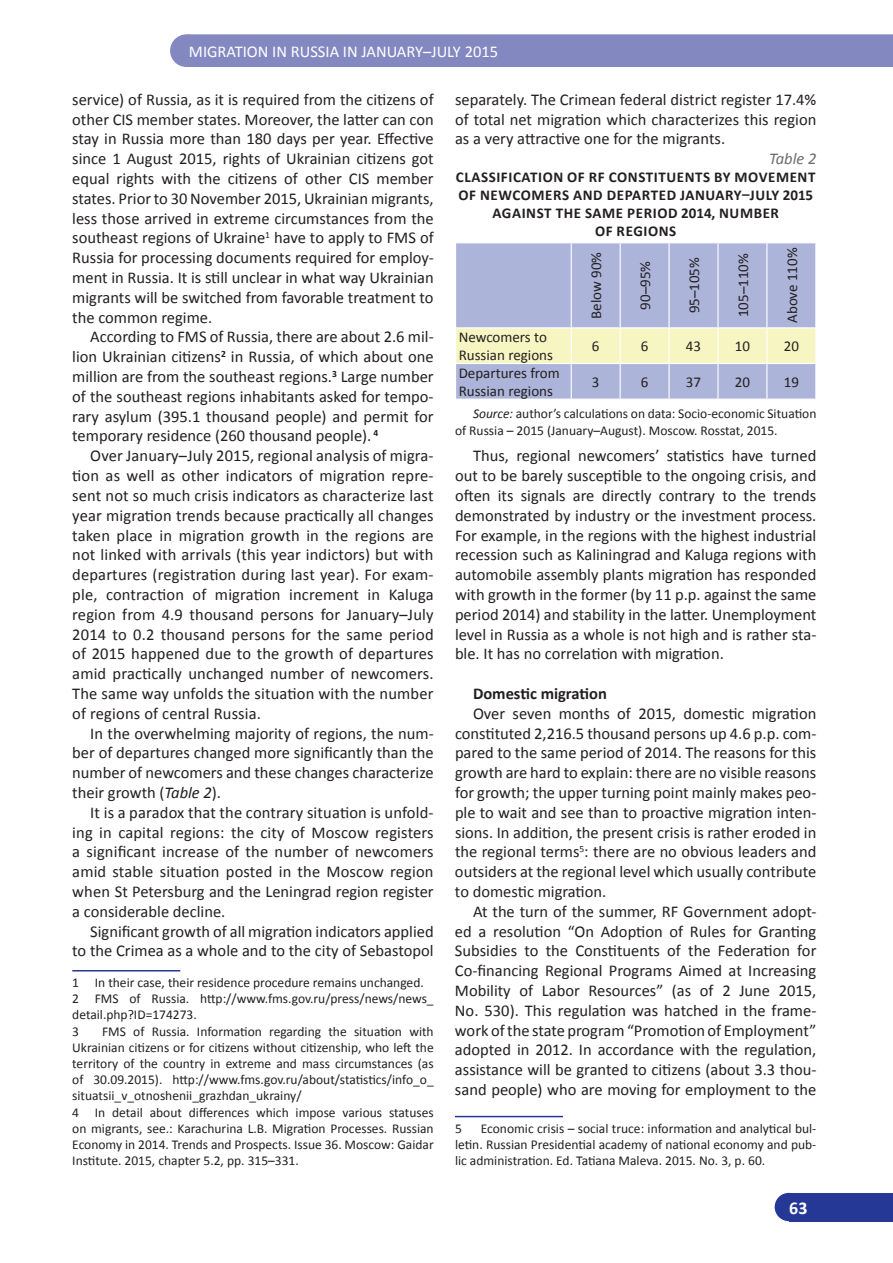
<style>
.page{position:relative;width:893px;height:1263px;background:#fff}
.page>*{position:absolute;margin:0;border:0;box-sizing:border-box;transform-origin:0 0}
.t1{font:700 18px "Calibri";color:#fff}
.t2{font:16.5px/19.8px "Calibri";color:#231f20;text-align:justify}
.t3{font:16.5px "Calibri";color:#fff}
.t4{font:700 16.5px "Calibri";color:#231f20}
.t5{font:italic 16.5px "Calibri";color:#6c6d70}
.t6{font:700 15px/18px "Calibri";letter-spacing:.04em;color:#231f20;text-align:center}
.t7{font:15px/18px "Calibri";color:#231f20}
.t8{font:13.5px/16.2px "Calibri";color:#231f20}
.s1{font-style:italic}
</style>
<div class="page">
<div style="left:171px;top:35px;width:31px;height:31px;background:#8388c1;border-radius:50%"></div>
<div style="left:170px;top:34px;width:33px;height:33px;border:2px solid #8388c1;border-radius:50%"></div>
<div style="left:187px;top:34px;width:706px;height:33px;background:#8388c1"></div>
<div style="left:775px;top:1193px;width:28px;height:28px;background:#263895;border-radius:50%"></div>
<div style="left:789px;top:1193px;width:104px;height:28px;background:#263895"></div>
<hr style="left:72px;top:970px;width:108px;height:1px;background:#263895">
<div style="left:456px;top:243px;width:359px;height:156px;background:#acb4d9"></div>
<div style="left:456px;top:328px;width:359px;height:35px;background:#f7f6c3"></div>
<hr style="left:571px;top:243px;width:1px;height:84px;background:#fff">
<hr style="left:620px;top:243px;width:1px;height:84px;background:#fff">
<hr style="left:668px;top:243px;width:2px;height:84px;background:#fff">
<hr style="left:717px;top:243px;width:2px;height:84px;background:#fff">
<hr style="left:766px;top:243px;width:1px;height:84px;background:#fff">
<hr style="left:455px;top:327px;width:116px;height:1px;background:#fff">
<hr style="left:571px;top:327px;width:49px;height:1px;background:#fff">
<hr style="left:571px;top:328px;width:1px;height:35px;background:#fff">
<hr style="left:620px;top:327px;width:49px;height:1px;background:#fff">
<hr style="left:620px;top:328px;width:1px;height:35px;background:#fff">
<hr style="left:669px;top:327px;width:49px;height:1px;background:#fff">
<hr style="left:668px;top:328px;width:2px;height:35px;background:#fff">
<hr style="left:718px;top:327px;width:49px;height:1px;background:#fff">
<hr style="left:717px;top:328px;width:2px;height:35px;background:#fff">
<hr style="left:767px;top:327px;width:49px;height:1px;background:#fff">
<hr style="left:766px;top:328px;width:1px;height:35px;background:#fff">
<hr style="left:455px;top:363px;width:116px;height:1px;background:#fff">
<hr style="left:571px;top:363px;width:49px;height:1px;background:#fff">
<hr style="left:571px;top:364px;width:1px;height:35px;background:#fff">
<hr style="left:620px;top:363px;width:49px;height:1px;background:#fff">
<hr style="left:620px;top:364px;width:1px;height:35px;background:#fff">
<hr style="left:669px;top:363px;width:49px;height:1px;background:#fff">
<hr style="left:668px;top:364px;width:2px;height:35px;background:#fff">
<hr style="left:718px;top:363px;width:49px;height:1px;background:#fff">
<hr style="left:717px;top:364px;width:2px;height:35px;background:#fff">
<hr style="left:767px;top:363px;width:49px;height:1px;background:#fff">
<hr style="left:766px;top:364px;width:1px;height:35px;background:#fff">
<hr style="left:455px;top:1116px;width:108px;height:1px;background:#263895">
<p class="t3" style="left:189px;top:41px;width:311px">MIGRATION IN RUSSIA IN JANUARY–JULY 2015</p>
<p class="t2" style="left:72px;top:90px;width:363px">service) of Russia, as it is required from the citizens of other CIS member states. Moreover, the latter can con stay in Russia more than 180 days per year. Effective since 1 August 2015, rights of Ukrainian citizens got equal rights with the citizens of other CIS member states. Prior to 30 November 2015, Ukrainian migrants, less those arrived in extreme circumstances from the southeast regions of Ukraine<sup>1</sup> have to apply to FMS of Russia for processing documents required for employ&shy;ment in Russia. It is still unclear in what way Ukrainian migrants will be switched from favorable treatment to the common regime.</p>
<p class="t2" style="left:72px;top:327px;width:363px;text-indent:18px">According to FMS of Russia, there are about 2.6 mil&shy;lion Ukrainian citizens<sup>2</sup> in Russia, of which about one million are from the southeast regions.<sup>3</sup> Large number of the southeast regions inhabitants asked for tempo&shy;rary asylum (395.1 thousand people) and permit for temporary residence (260 thousand people). <sup>4</sup></p>
<p class="t2" style="left:72px;top:446px;width:363px;text-indent:18px">Over January–July 2015, regional analysis of migra&shy;tion as well as other indicators of migration repre&shy;sent not so much crisis indicators as characterize last year migration trends because practically all changes taken place in migration growth in the regions are not linked with arrivals (this year indictors) but with departures (registration during last year). For exam&shy;ple, contraction of migration increment in Kaluga region from 4.9 thousand persons for January–July 2014 to 0.2 thousand persons for the same period of 2015 happened due to the growth of departures amid practically unchanged number of newcomers.<br>The same way unfolds the situation with the number of regions of central Russia.</p>
<p class="t2" style="left:72px;top:723px;width:363px;text-indent:18px">In the overwhelming majority of regions, the num&shy;ber of departures changed more significantly than the number of newcomers and these changes characterize their growth (<span class="s1">Table 2</span>).</p>
<p class="t2" style="left:72px;top:802px;width:363px;text-indent:18px">It is a paradox that the contrary situation is unfold&shy;ing in capital regions: the city of Moscow registers a significant increase of the number of newcomers amid stable situation posted in the Moscow region when St Petersburg and the Leningrad region register a considerable decline.</p>
<p class="t2" style="left:72px;top:921px;width:363px;text-align:right">Significant growth of all migration indicators applied to the Crimea as a whole and to the city of Sebastopol</p>
<p class="t8" style="left:72px;top:974px;width:363px">1 In their case, their residence procedure remains unchanged.<br>2 FMS of Russia. http://www.fms.gov.ru/press/news/news_ detail.php?ID=174273.<br>3</p>
<p class="t8" style="left:72px;top:1023px;width:363px;text-indent:30px">FMS of Russia. Information regarding the situation with Ukrainian citizens or for citizens without citizenship, who left the territory of the country in extreme and mass circumstances (as of 30.09.2015). http://www.fms.gov.ru/about/statistics/info_o_ situatsii_v_otnoshenii_grazhdan_ukrainy/<br>4 In detail about differences which impose various statuses on migrants, see.: Karachurina L.B. Migration Processes. Russian Economy in 2014. Trends and Prospects. Issue 36. Мoscow: Gaidar Institute. 2015, chapter 5.2, pp. 315–331.</p>
<p class="t2" style="left:455px;top:90px;width:363px">separately. The Crimean federal district register 17.4% of total net migration which characterizes this region as a very attractive one for the migrants.</p>
<p class="t5" style="left:769px;top:148px;width:49px">Table 2</p>
<p class="t6" style="left:456px;top:168px;width:361px">CLASSIFICATION OF RF CONSTITUENTS BY MOVEMENT OF NEWCOMERS AND DEPARTED JANUARY–JULY 2015<br>AGAINST THE SAME PERIOD 2014, NUMBER<br>OF REGIONS</p>
<p class="t7" style="left:587px;top:319px;width:68px;rotate:-90deg">Below 90%</p>
<p class="t7" style="left:636px;top:310px;width:50px;rotate:-90deg">90–95%</p>
<p class="t7" style="left:685px;top:313px;width:58px;rotate:-90deg">95–105%</p>
<p class="t7" style="left:734px;top:317px;width:65px;rotate:-90deg">105–110%</p>
<p class="t7" style="left:783px;top:323px;width:77px;rotate:-90deg">Above 110%</p>
<p class="t7" style="left:459px;top:328px;width:96px">Newcomers to<br>Russian regions</p>
<p class="t7" style="left:592px;top:337px;width:9px">6</p>
<p class="t7" style="left:641px;top:337px;width:9px">6</p>
<p class="t7" style="left:686px;top:337px;width:17px">43</p>
<p class="t7" style="left:735px;top:337px;width:17px">10</p>
<p class="t7" style="left:784px;top:337px;width:17px">20</p>
<p class="t7" style="left:459px;top:364px;width:103px">Departures from<br>Russian regions</p>
<p class="t7" style="left:592px;top:373px;width:9px">3</p>
<p class="t7" style="left:641px;top:373px;width:9px">6</p>
<p class="t7" style="left:686px;top:373px;width:17px">37</p>
<p class="t7" style="left:735px;top:373px;width:17px">20</p>
<p class="t7" style="left:784px;top:373px;width:17px">19</p>
<p class="t8" style="left:455px;top:406px;width:363px;text-indent:18px"><span class="s1">Source:</span> author’s calculations on data: Socio-economic Situation of Russia – 2015 (January–August). Moscow. Rosstat, 2015.</p>
<p class="t2" style="left:455px;top:446px;width:363px;text-indent:18px">Thus, regional newcomers’ statistics have turned out to be barely susceptible to the ongoing crisis, and often its signals are directly contrary to the trends demonstrated by industry or the investment process.<br>For example, in the regions with the highest industrial recession such as Kaliningrad and Kaluga regions with automobile assembly plants migration has responded with growth in the former (by 11 p.p. against the same period 2014) and stability in the latter. Unemployment level in Russia as a whole is not high and is rather sta&shy;ble. It has no correlation with migration.</p>
<p class="t4" style="left:473px;top:683px;width:135px">DOMESTIC MIGRATION</p>
<p class="t2" style="left:455px;top:703px;width:363px;text-indent:18px">Over seven months of 2015, domestic migration constituted 2,216.5 thousand persons up 4.6 p.p. com&shy;pared to the same period of 2014. The reasons for this growth are hard to explain: there are no visible reasons for growth; the upper turning point mainly makes peo&shy;ple to wait and see than to proactive migration inten&shy;sions. In addition, the present crisis is rather eroded in the regional terms<sup>5</sup>: there are no obvious leaders and outsiders at the regional level which usually contribute to domestic migration.</p>
<p class="t2" style="left:455px;top:901px;width:363px;text-indent:18px">At the turn of the summer, RF Government adopt&shy;ed a resolution “On Adoption of Rules for Granting Subsidies to the Constituents of the Federation for Co-financing Regional Programs Aimed at Increasing Mobility of Labor Resources” (as of 2 June 2015, No. 530). This regulation was hatched in the frame&shy;work of the state program “Promotion of Employment” adopted in 2012. In accordance with the regulation, assistance will be granted to citizens (about 3.3 thou&shy;sand people) who are moving for employment to the</p>
<p class="t8" style="left:455px;top:1120px;width:8px">5</p>
<p class="t8" style="left:455px;top:1120px;width:363px;text-align:justify;text-indent:26px">Economic crisis – social truce: information and analytical bul&shy;letin. Russian Presidential academy of national economy and pub&shy;lic administration. Ed. Tatiana Maleva. 2015. No. 3, p. 60.</p>
<p class="t1" style="left:789px;top:1196px;width:20px">63</p>
</div>
